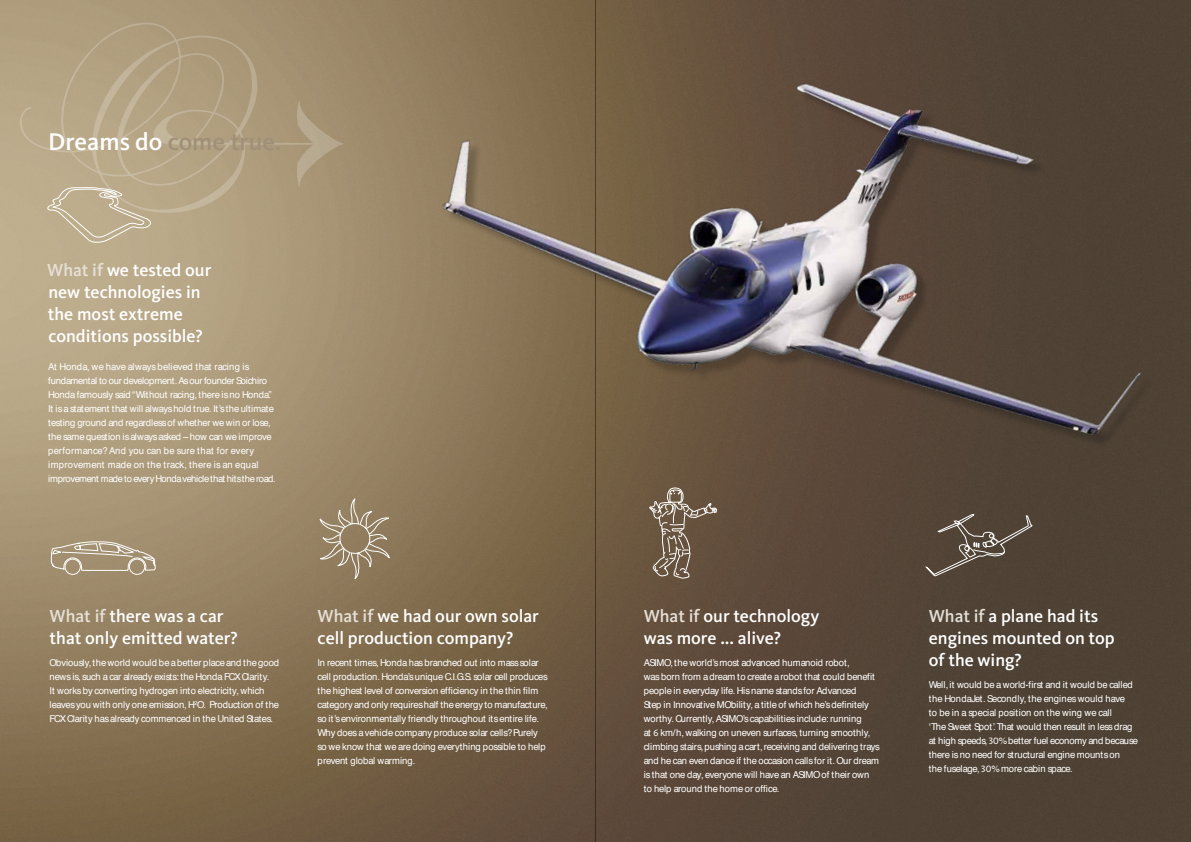
<style>
.page{position:relative;width:1191px;height:842px;background:#fff}
.page>*{position:absolute;margin:0;border:0;box-sizing:border-box;transform-origin:0 0}
.t1{font:500 25px "Kievit";color:#a09079}
.t2{font:500 18px/22px "Kievit";color:#fff}
.t3{font:9.5px/14px "Helvetica";letter-spacing:-.005em;color:#fff}
.s1{color:#fff}
.s2{color:#e6e0d7}
.s3{font-family:"Kievit Book SC"}
</style>
<div class="page">
<img style="left:0;top:1px;width:1190px;height:841px">
<div style="left:65px;top:559px;width:16px;height:16px;border:1px solid #fff;border-radius:50%"></div>
<div style="left:129px;top:559px;width:16px;height:16px;border:1px solid #fff;border-radius:50%"></div>
<svg style="left:51px;top:541px;width:105px;height:30px;background:#b2a38a"></svg>
<img style="left:282px;top:1px;width:908px;height:633px">
<svg style="left:20px;top:23px;width:323px;height:190px;background:#b09f80"></svg>
<svg style="left:47px;top:185px;width:110px;height:59px;background:#c1b295"></svg>
<h1 class="t1" style="left:48px;top:128px;width:235px"><span class="s1">Dreams do</span> come true.</h1>
<h2 class="t2" style="left:47px;top:259px;width:166px"><span class="s2">What if</span> we tested our new technologies in the most extreme conditions possible?</h2>
<p class="t3" style="left:48px;top:360px;width:229px">At Honda, we have always believed that racing is fundamental to our development. As our founder Soichiro Honda famously said “Without racing, there is no Honda”.<br>It is a statement that will always hold true. It’s the ultimate testing ground and regardless of whether we win or lose, the same question is always asked – how can we improve performance? And you can be sure that for every improvement made on the track, there is an equal improvement made to every Honda vehicle that hits the road.</p>
<h2 class="t2" style="left:50px;top:605px;width:190px"><span class="s2">What if</span> there was a car that only emitted water?</h2>
<p class="t3" style="left:50px;top:656px;width:231px">Obviously, the world would be a better place and the good news is, such a car already exists: the Honda FCX Clarity.<br>It works by converting hydrogen into electricity, which leaves you with only one emission, H<sup>2</sup>O. Production of the FCX Clarity has already commenced in the United States.</p>
<h2 class="t2" style="left:317px;top:605px;width:223px"><span class="s2">What if</span> we had our own solar cell production company?</h2>
<p class="t3" style="left:317px;top:657px;width:232px">In recent times, Honda has branched out into mass solar cell production. Honda’s unique C.I.G.S. solar cell produces the highest level of conversion efficiency in the thin film category and only requires half the energy to manufacture, so it’s environmentally friendly throughout its entire life.<br>Why does a vehicle company produce solar cells? Purely so we know that we are doing everything possible to help prevent global warming.</p>
<h2 class="t2" style="left:643px;top:605px;width:177px"><span class="s2">What if</span> our technology was more ... alive?</h2>
<p class="t3" style="left:643px;top:657px;width:238px">ASIMO, the world’s most advanced humanoid robot,<br>was born from a dream to create a robot that could benefit people in everyday life. His name stands for Advanced<br>Step in Innovative MObility, a title of which he’s definitely worthy. Currently, ASIMO’s capabilities include: running<br>at <span class="s3">6</span> km/h, walking on uneven surfaces, turning smoothly, climbing stairs, pushing a cart, receiving and delivering trays and he can even dance if the occasion calls for it. Our dream is that one day, everyone will have an ASIMO of their own to help around the home or office.</p>
<h2 class="t2" style="left:928px;top:605px;width:187px"><span class="s2">What if</span> a plane had its engines mounted on top of the wing?</h2>
<p class="t3" style="left:928px;top:679px;width:211px">Well, it would be a world-first and it would be called the HondaJet. Secondly, the engines would have<br>to be in a special position on the wing we call<br>‘The Sweet Spot’. That would then result in less drag at high speeds, <span class="s3">30</span>% better fuel economy and because there is no need for structural engine mounts on<br>the fuselage, <span class="s3">30</span>% more cabin space.</p>
</div>
